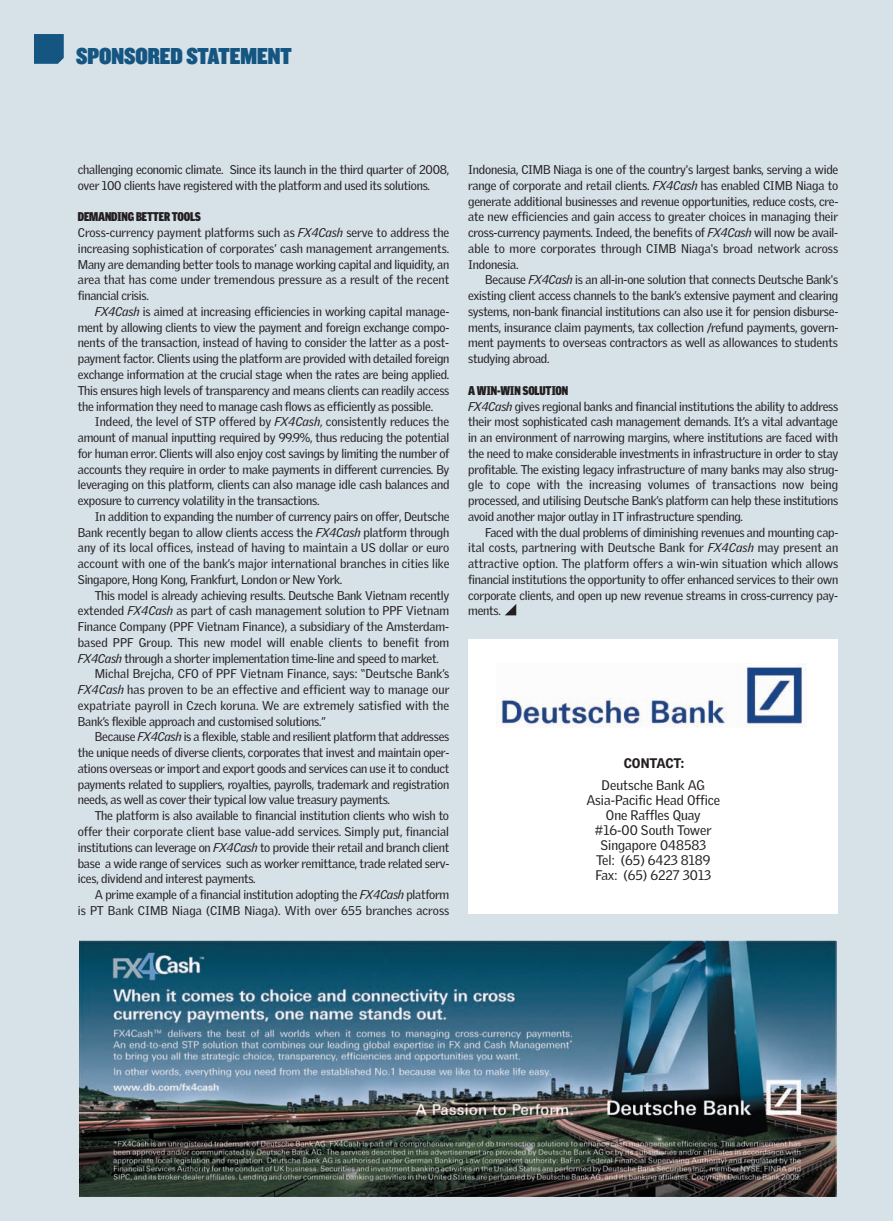
<style>
.page{position:relative;width:893px;height:1221px;background:#fff}
.page>*{position:absolute;margin:0;border:0;box-sizing:border-box;transform-origin:0 0}
.t1{font:24px "Knockout HTF90 Ultmt Welterwt";color:#145681}
.t2{font:13.5px/15px "Griffith Gothic";color:#231f20;text-align:center}
.t3{font:900 13.5px "Griffith Gothic";letter-spacing:-.005em;color:#231f20}
.t4{font:12.3px/15.8px "Griffith Gothic";letter-spacing:-.02em;color:#231f20;text-align:justify}
.t5{font:12.3px "Griffith Gothic";letter-spacing:.005em;color:#231f20}
.t6{font:12.3px "Griffith Gothic";color:#231f20}
.t7{font:900 12.3px "Griffith Gothic Cond";letter-spacing:-.015em;color:#231f20}
.s1{font-style:italic}
</style>
<div class="page">
<div style="left:0;top:0;width:893px;height:1220px;background:#d6e1e8"></div>
<svg style="left:505px;top:604px;width:11px;height:11px"></svg>
<div style="left:468px;top:639px;width:369px;height:275px;background:#fff"></div>
<img style="left:499px;top:664px;width:306px;height:63px">
<img style="left:79px;top:940px;width:757px;height:256px">
<svg style="left:34px;top:34px;width:30px;height:30px"></svg>
<h1 class="t1" style="left:76px;top:42px;width:217px">SPONSORED STATEMENT</h1>
<p class="t4" style="left:78px;top:162px;width:373px">challenging economic climate. Since its launch in the third quarter of 2008, over 100 clients have registered with the platform and used its solutions.</p>
<p class="t7" style="left:78px;top:210px;width:125px">DEMANDING BETTER TOOLS</p>
<p class="t4" style="left:78px;top:225px;width:373px">Cross-currency payment platforms such as <span class="s1">FX4Cash</span> serve to address the increasing sophistication of corporates’ cash management arrangements.<br>Many are demanding better tools to manage working capital and liquidity, an area that has come under tremendous pressure as a result of the recent financial crisis.</p>
<p class="t4" style="left:78px;top:304px;width:373px;text-indent:17px"><span class="s1">FX4Cash</span> is aimed at increasing efficiencies in working capital manage&shy;ment by allowing clients to view the payment and foreign exchange compo&shy;nents of the transaction, instead of having to consider the latter as a post&shy;payment factor. Clients using the platform are provided with detailed foreign exchange information at the crucial stage when the rates are being applied.<br>This ensures high levels of transparency and means clients can readily access the information they need to manage cash flows as efficiently as possible.</p>
<p class="t4" style="left:78px;top:414px;width:373px;text-indent:17px">Indeed, the level of STP offered by <span class="s1">FX4Cash</span>, consistently reduces the amount of manual inputting required by 99.9%, thus reducing the potential for human error. Clients will also enjoy cost savings by limiting the number of accounts they require in order to make payments in different currencies. By leveraging on this platform, clients can also manage idle cash balances and exposure to currency volatility in the transactions.</p>
<p class="t4" style="left:78px;top:508px;width:373px;text-indent:17px">In addition to expanding the number of currency pairs on offer, Deutsche Bank recently began to allow clients access the <span class="s1">FX4Cash</span> platform through any of its local offices, instead of having to maintain a US dollar or euro account with one of the bank’s major international branches in cities like Singapore, Hong Kong, Frankfurt, London or New York.</p>
<p class="t4" style="left:95px;top:587px;width:356px">This model is already achieving results. Deutsche Bank Vietnam recently</p>
<p class="t6" style="left:78px;top:604px;width:373px">extended <span class="s1">FX4Cash</span> as part of cash management solution to PPF Vietnam</p>
<p class="t4" style="left:78px;top:619px;width:373px">Finance Company (PPF Vietnam Finance), a subsidiary of the Amsterdam-</p>
<p class="t5" style="left:78px;top:635px;width:373px">based PPF Group. This new model will enable clients to benefit from</p>
<p class="t4" style="left:78px;top:650px;width:363px"><span class="s1">FX4Cash</span> through a shorter implementation time-line and speed to market.</p>
<p class="t5" style="left:95px;top:667px;width:356px">Michal Brejcha, CFO of PPF Vietnam Finance, says: “Deutsche Bank’s</p>
<p class="t5" style="left:78px;top:682px;width:373px"><span class="s1">FX4Cash</span> has proven to be an effective and efficient way to manage our</p>
<p class="t5" style="left:78px;top:698px;width:373px">expatriate payroll in Czech koruna. We are extremely satisfied with the</p>
<p class="t4" style="left:78px;top:713px;width:250px">Bank’s flexible approach and customised solutions.”</p>
<p class="t4" style="left:95px;top:729px;width:356px">Because <span class="s1">FX4Cash</span> is a flexible, stable and resilient platform that addresses</p>
<p class="t4" style="left:78px;top:745px;width:373px">the unique needs of diverse clients, corporates that invest and maintain oper-</p>
<p class="t4" style="left:78px;top:760px;width:373px">ations overseas or import and export goods and services can use it to conduct</p>
<p class="t4" style="left:78px;top:776px;width:373px">payments related to suppliers, royalties, payrolls, trademark and registration</p>
<p class="t4" style="left:78px;top:792px;width:314px">needs, as well as cover their typical low value treasury payments.</p>
<p class="t4" style="left:95px;top:808px;width:356px">The platform is also available to financial institution clients who wish to</p>
<p class="t5" style="left:78px;top:824px;width:373px">offer their corporate client base value-add services. Simply put, financial</p>
<p class="t4" style="left:78px;top:839px;width:373px">institutions can leverage on <span class="s1">FX4Cash</span> to provide their retail and branch client</p>
<p class="t4" style="left:78px;top:855px;width:373px">base a wide range of services such as worker remittance, trade related serv-</p>
<p class="t4" style="left:78px;top:871px;width:179px">ices, dividend and interest payments.</p>
<p class="t4" style="left:95px;top:886px;width:356px">A prime example of a financial institution adopting the <span class="s1">FX4Cash</span> platform</p>
<p class="t5" style="left:78px;top:903px;width:373px">is PT Bank CIMB Niaga (CIMB Niaga). With over 655 branches across</p>
<p class="t4" style="left:468px;top:162px;width:372px">Indonesia, CIMB Niaga is one of the country's largest banks, serving a wide range of corporate and retail clients. <span class="s1">FX4Cash</span> has enabled CIMB Niaga to generate additional businesses and revenue opportunities, reduce costs, cre&shy;ate new efficiencies and gain access to greater choices in managing their cross-currency payments. Indeed, the benefits of <span class="s1">FX4Cash</span> will now be avail&shy;able to more corporates through CIMB Niaga's broad network across Indonesia.</p>
<p class="t4" style="left:468px;top:272px;width:372px;text-indent:17px">Because <span class="s1">FX4Cash</span> is an all-in-one solution that connects Deutsche Bank's existing client access channels to the bank’s extensive payment and clearing systems, non-bank financial institutions can also use it for pension disburse&shy;ments, insurance claim payments, tax collection /refund payments, govern&shy;ment payments to overseas contractors as well as allowances to students studying abroad.</p>
<p class="t7" style="left:468px;top:383px;width:101px">A WIN-WIN SOLUTION</p>
<p class="t4" style="left:468px;top:398px;width:372px"><span class="s1">FX4Cash</span> gives regional banks and financial institutions the ability to address their most sophisticated cash management demands. It’s a vital advantage in an environment of narrowing margins, where institutions are faced with the need to make considerable investments in infrastructure in order to stay profitable. The existing legacy infrastructure of many banks may also strug&shy;gle to cope with the increasing volumes of transactions now being processed, and utilising Deutsche Bank’s platform can help these institutions avoid another major outlay in IT infrastructure spending.</p>
<p class="t4" style="left:468px;top:524px;width:372px;text-indent:17px">Faced with the dual problems of diminishing revenues and mounting cap&shy;ital costs, partnering with Deutsche Bank for <span class="s1">FX4Cash</span> may present an attractive option. The platform offers a win-win situation which allows financial institutions the opportunity to offer enhanced services to their own corporate clients, and open up new revenue streams in cross-currency pay&shy;ments.</p>
<p class="t3" style="left:624px;top:755px;width:62px">CONTACT:</p>
<p class="t2" style="left:586px;top:778px;width:135px">Deutsche Bank AG<br>Asia-Pacific Head Office<br>One Raffles Quay #16-00 South Tower<br>Singapore 048583<br>Tel: (65) 6423 8189<br>Fax: (65) 6227 3013</p>
</div>
